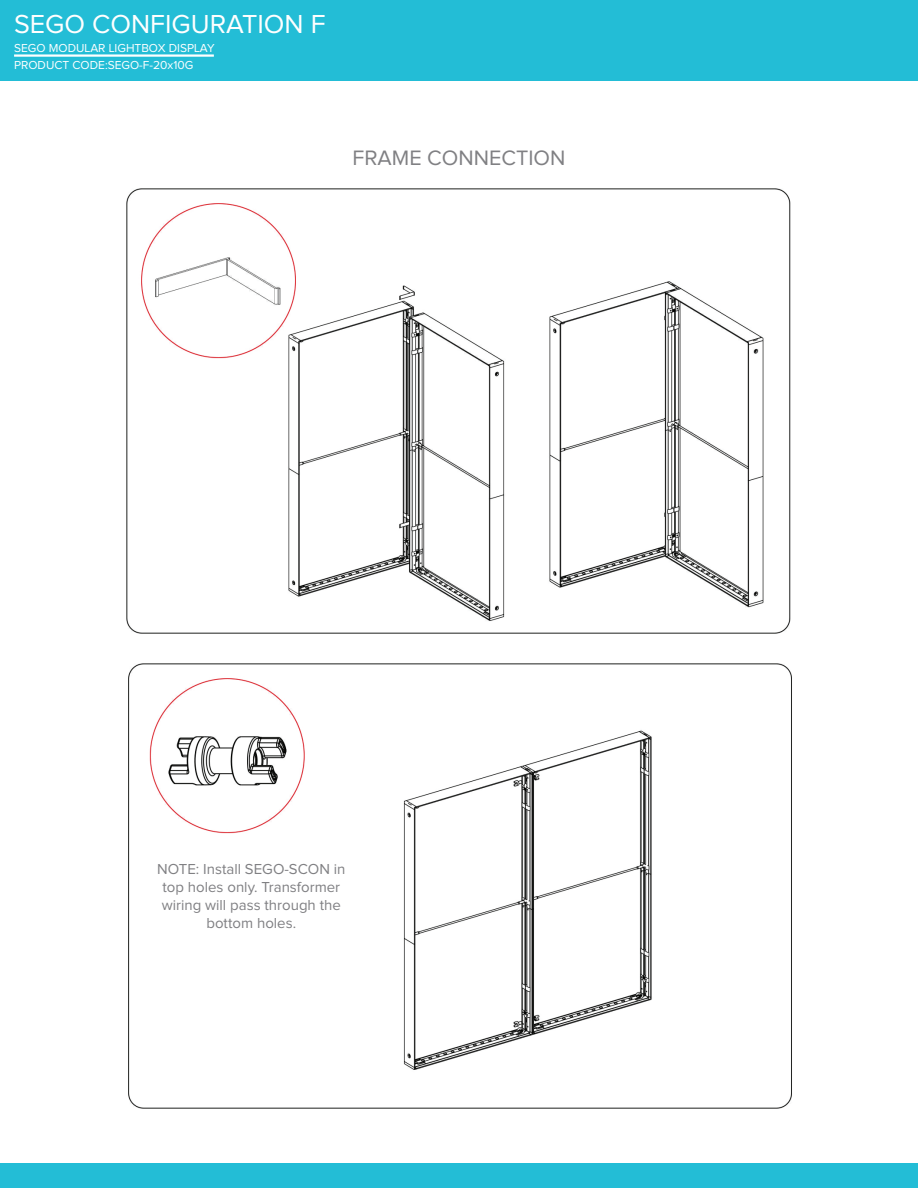
<style>
.page{position:relative;width:918px;height:1188px;background:#fff}
.page>*{position:absolute;margin:0;border:0;box-sizing:border-box;transform-origin:0 0}
.t1{font:27px "Proxima Nova";color:#fff}
.t2{font:21.6px "Proxima Nova";color:#808083}
.t3{font:15px/18px "Proxima Nova";color:#808083;text-align:center}
.t4{font:12px "Proxima Nova";color:#fff}
</style>
<div class="page">
<div style="left:0;top:1164px;width:918px;height:24px;background:#23bdd6"></div>
<img style="left:126px;top:188px;width:665px;height:446px">
<div style="left:0;top:0;width:918px;height:81px;background:#23bdd6"></div>
<hr style="left:14px;top:54px;width:200px;height:3px;background:#fff">
<img style="left:128px;top:663px;width:664px;height:446px">
<h1 class="t1" style="left:14px;top:12px;width:313px">SEGO CONFIGURATION F</h1>
<p class="t4" style="left:14px;top:60px;width:181px">PRODUCT CODE:SEGO-F-20x10G</p>
<p class="t4" style="left:14px;top:42px;width:202px">SEGO MODULAR LIGHTBOX DISPLAY</p>
<h2 class="t2" style="left:353px;top:148px;width:214px">FRAME CONNECTION</h2>
<p class="t3" style="left:157px;top:860px;width:190px">NOTE: Install SEGO-SCON in top holes only. Transformer wiring will pass through the bottom holes.</p>
</div>
